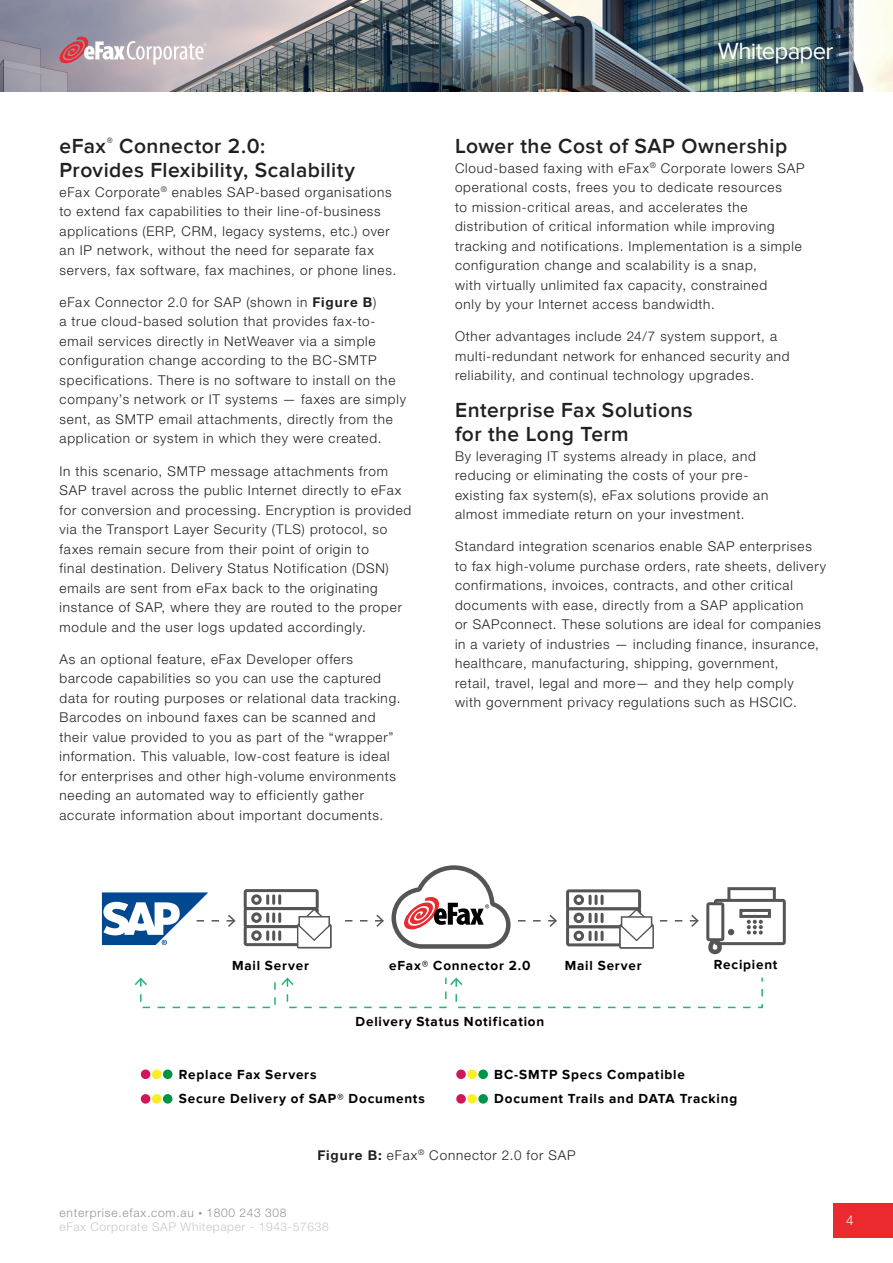
<style>
.page{position:relative;width:893px;height:1263px;background:#fff}
.page>*{position:absolute;margin:0;border:0;box-sizing:border-box;transform-origin:0 0}
.t1{font:24px "Proxima Nova";letter-spacing:-.03em;color:#fff}
.Subheading_Black{font:600 21px/24px "Proxima Nova";letter-spacing:.02em;color:#231f20}
.t2{font:300 13.5px/19.5px "Helvetica Neue LT Std";letter-spacing:.06em;color:#231f20}
.t3{font:700 13.5px/24.6px "Proxima Nova";letter-spacing:.06em;color:#000}
.t4{font:300 13.5px "Helvetica Neue LT Std";color:#fff}
.t5{font:300 12px/14.1px "Helvetica Neue LT Std";letter-spacing:.05em;color:#c7c8ca}
.s1{font-weight:700}
.s2{color:#939598}
.s3{font-size:7.5px;color:#939598}
</style>
<div class="page">
<img style="left:0;top:0;width:893px;height:92px">
<svg style="left:60px;top:37px;width:146px;height:28px"></svg>
<div style="left:833px;top:1203px;width:60px;height:34px;background:#eb2a2f"></div>
<svg style="left:135px;top:977px;width:628px;height:32px"></svg>
<svg style="left:345px;top:915px;width:39px;height:12px"></svg>
<svg style="left:706px;top:887px;width:80px;height:67px"></svg>
<svg style="left:244px;top:889px;width:87px;height:59px"></svg>
<svg style="left:518px;top:915px;width:39px;height:12px"></svg>
<svg style="left:660px;top:915px;width:39px;height:12px"></svg>
<svg style="left:566px;top:889px;width:88px;height:59px"></svg>
<svg style="left:102px;top:892px;width:134px;height:53px"></svg>
<svg style="left:391px;top:865px;width:120px;height:84px"></svg>
<div style="left:163px;top:1069px;width:9px;height:10px;background:#009245;border-radius:50%"></div>
<div style="left:152px;top:1069px;width:9px;height:10px;background:#fcee21;border-radius:50%"></div>
<div style="left:141px;top:1069px;width:9px;height:10px;background:#d4145a;border-radius:50%"></div>
<div style="left:163px;top:1094px;width:9px;height:10px;background:#009245;border-radius:50%"></div>
<div style="left:152px;top:1094px;width:9px;height:10px;background:#fcee21;border-radius:50%"></div>
<div style="left:141px;top:1094px;width:9px;height:10px;background:#d4145a;border-radius:50%"></div>
<div style="left:478px;top:1069px;width:10px;height:10px;background:#009245;border-radius:50%"></div>
<div style="left:467px;top:1069px;width:10px;height:10px;background:#fcee21;border-radius:50%"></div>
<div style="left:456px;top:1069px;width:10px;height:10px;background:#d4145a;border-radius:50%"></div>
<div style="left:478px;top:1094px;width:10px;height:10px;background:#009245;border-radius:50%"></div>
<div style="left:467px;top:1094px;width:10px;height:10px;background:#fcee21;border-radius:50%"></div>
<div style="left:456px;top:1094px;width:10px;height:10px;background:#d4145a;border-radius:50%"></div>
<p class="Subheading_Black" style="left:60px;top:134px;width:207px">eFax<sup>®</sup> Connector 2.0:</p>
<p class="Subheading_Black" style="left:60px;top:158px;width:297px">Provides Flexibility, Scalability</p>
<p class="t2" style="left:60px;top:182px;width:338px">eFax Corporate<sup>®</sup> enables SAP-based organisations to extend fax capabilities to their line-of-business applications (ERP, CRM, legacy systems, etc.) over an IP network, without the need for separate fax servers, fax software, fax machines, or phone lines.</p>
<p class="t2" style="left:60px;top:292px;width:348px">eFax Connector 2.0 for SAP (shown in <span class="s1">Figure B</span>)<br>a true cloud-based solution that provides fax-to&shy;email services directly in NetWeaver via a simple configuration change according to the BC-SMTP specifications. There is no software to install on the company’s network or IT systems — faxes are simply sent, as SMTP email attachments, directly from the application or system in which they were created.</p>
<p class="t2" style="left:60px;top:461px;width:353px">In this scenario, SMTP message attachments from SAP travel across the public Internet directly to eFax for conversion and processing. Encryption is provided via the Transport Layer Security (TLS) protocol, so faxes remain secure from their point of origin to<br>final destination. Delivery Status Notification (DSN) emails are sent from eFax back to the originating instance of SAP, where they are routed to the proper module and the user logs updated accordingly.</p>
<p class="t2" style="left:60px;top:649px;width:342px">As an optional feature, eFax Developer offers barcode capabilities so you can use the captured data for routing purposes or relational data tracking.<br>Barcodes on inbound faxes can be scanned and their value provided to you as part of the “wrapper” information. This valuable, low-cost feature is ideal for enterprises and other high-volume environments needing an automated way to efficiently gather accurate information about important documents.</p>
<h1 class="t1" style="left:718px;top:36px;width:117px">Whitepaper</h1>
<p class="Subheading_Black" style="left:455px;top:134px;width:334px">Lower the Cost of SAP Ownership</p>
<p class="t2" style="left:455px;top:158px;width:351px">Cloud-based faxing with eFax<sup>®</sup> Corporate lowers SAP operational costs, frees you to dedicate resources<br>to mission-critical areas, and accelerates the distribution of critical information while improving tracking and notifications. Implementation is a simple configuration change and scalability is a snap,<br>with virtually unlimited fax capacity, constrained<br>only by your Internet access bandwidth.</p>
<p class="t2" style="left:455px;top:326px;width:336px">Other advantages include 24/7 system support, a multi-redundant network for enhanced security and reliability, and continual technology upgrades.</p>
<p class="Subheading_Black" style="left:455px;top:398px;width:239px">Enterprise Fax Solutions for the Long Term</p>
<p class="t2" style="left:455px;top:446px;width:315px">By leveraging IT systems already in place, and reducing or eliminating the costs of your pre&shy;existing fax system(s), eFax solutions provide an almost immediate return on your investment.</p>
<p class="t2" style="left:455px;top:536px;width:373px">Standard integration scenarios enable SAP enterprises to fax high-volume purchase orders, rate sheets, delivery confirmations, invoices, contracts, and other critical documents with ease, directly from a SAP application<br>or SAPconnect. These solutions are ideal for companies in a variety of industries — including finance, insurance, healthcare, manufacturing, shipping, government,<br>retail, travel, legal and more— and they help comply<br>with government privacy regulations such as HSCIC.</p>
<p class="t3" style="left:232px;top:953px;width:78px">Mail Server</p>
<p class="t3" style="left:389px;top:953px;width:143px">eFax® Connector 2.0</p>
<p class="t3" style="left:565px;top:953px;width:78px">Mail Server</p>
<p class="t3" style="left:714px;top:952px;width:65px">Recipient</p>
<p class="t3" style="left:355px;top:1008px;width:190px">Delivery Status Notification</p>
<p class="t3" style="left:179px;top:1062px;width:248px">Replace Fax Servers<br>Secure Delivery of SAP® Documents</p>
<p class="t3" style="left:494px;top:1062px;width:245px">BC-SMTP Specs Compatible<br>Document Trails and DATA Tracking</p>
<p class="t2" style="left:317px;top:1145px;width:260px"><span class="s1">Figure B:</span> eFax<sup>®</sup> Connector 2.0 for SAP</p>
<p class="t5" style="left:60px;top:1206px;width:271px"><span class="s2">enterprise.efax.com.au</span> <span class="s3">•</span> <span class="s2">1800 243 308<br></span>eFax Corporate SAP Whitepaper - 1943-57638</p>
<p class="t4" style="left:846px;top:1212px;width:9px">4</p>
</div>
